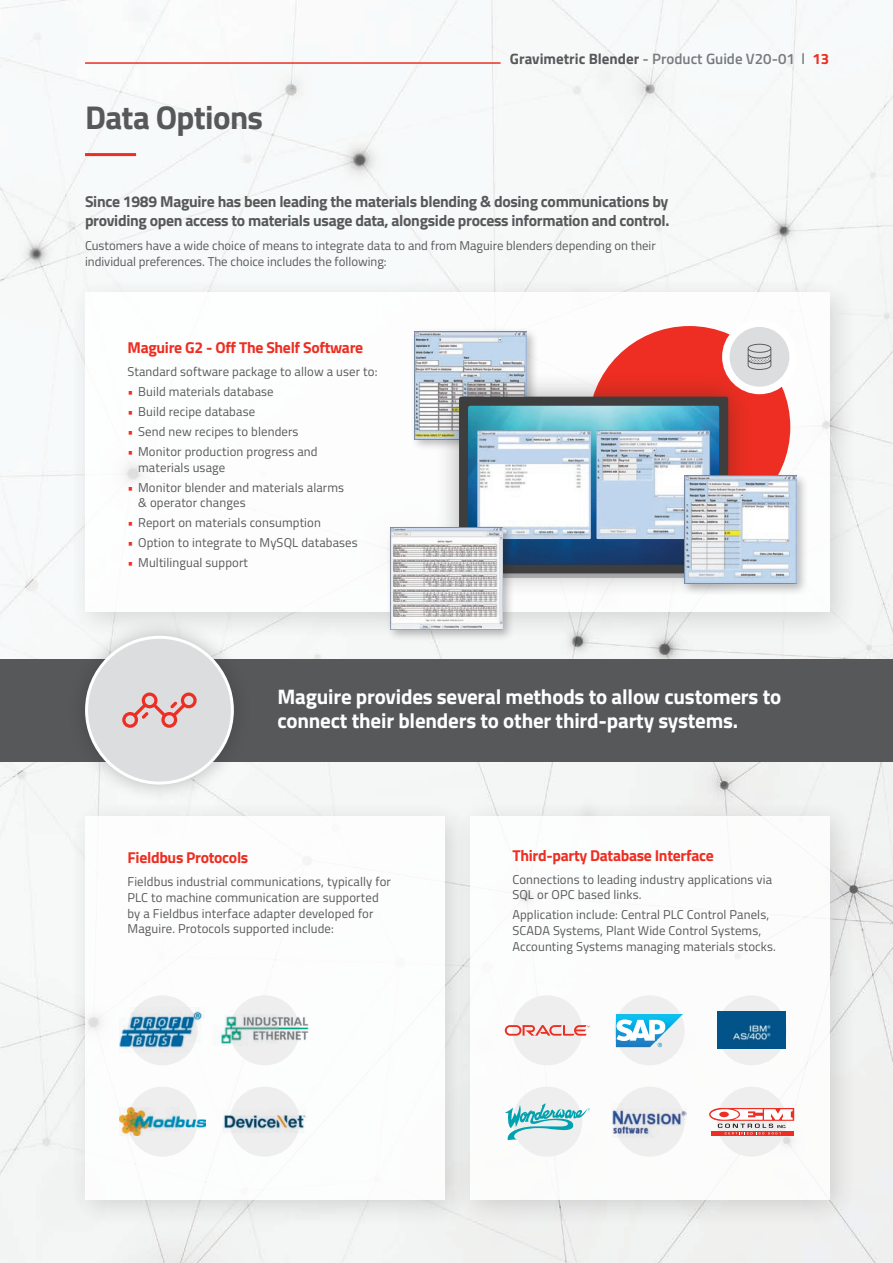
<style>
.page{position:relative;width:893px;height:1263px;background:#fff}
.page>*{position:absolute;margin:0;border:0;box-sizing:border-box;transform-origin:0 0}
.t1{font:700 33px "Titillium Web";letter-spacing:-.02em;color:#57585a}
.t2{font:700 21px/24px "Titillium Web";letter-spacing:-.01em;color:#fff}
.t3{font:700 15.75px/18.8px "Titillium Web";letter-spacing:-.02em;color:#57585a}
.t4{font:700 15.75px "Titillium Web";letter-spacing:-.02em;color:#ee2e22}
.t5{font:600 15px "Titillium Web";color:#787a7d}
.t6{font:12.75px/15.8px "Titillium Web";letter-spacing:.01em;color:#57585a}
.s1{font-weight:700;color:#57585a}
.s2{font-weight:400;color:#57585a}
.s3{font-weight:700;color:#ee2e22}
.s4{color:#ee2e22}
</style>
<div class="page">
<img style="left:0;top:0;width:893px;height:1263px">
<div style="left:67px;top:798px;width:407px;height:431px;background:#231f20;opacity:.2"></div>
<div style="left:85px;top:816px;width:359px;height:383px;background:#fff"></div>
<div style="left:452px;top:798px;width:407px;height:431px;background:#231f20;opacity:.2"></div>
<div style="left:470px;top:816px;width:359px;height:383px;background:#fff"></div>
<hr style="left:85px;top:153px;width:51px;height:3px;background:#ee2e22">
<div style="left:67px;top:275px;width:792px;height:367px;background:#231f20;opacity:.2"></div>
<div style="left:85px;top:293px;width:744px;height:319px;background:#fff"></div>
<div style="left:588px;top:326px;width:202px;height:202px;background:#ee2e22;border-radius:50%"></div>
<div style="left:726px;top:323px;width:67px;height:67px;background:#dcdddf;border-radius:50%"></div>
<div style="left:722px;top:319px;width:75px;height:75px;border:8px solid #fff;border-radius:50%"></div>
<div style="left:0;top:659px;width:893px;height:102px;background:#57585a"></div>
<div style="left:127px;top:995px;width:70px;height:70px;background:#eeeeef;border-radius:50%"></div>
<div style="left:512px;top:995px;width:70px;height:70px;background:#eeeeef;border-radius:50%"></div>
<div style="left:127px;top:1086px;width:70px;height:71px;background:#eeeeef;border-radius:50%"></div>
<div style="left:512px;top:1086px;width:70px;height:71px;background:#eeeeef;border-radius:50%"></div>
<div style="left:230px;top:995px;width:70px;height:70px;background:#eeeeef;border-radius:50%"></div>
<div style="left:614px;top:995px;width:71px;height:70px;background:#eeeeef;border-radius:50%"></div>
<div style="left:230px;top:1086px;width:70px;height:71px;background:#eeeeef;border-radius:50%"></div>
<div style="left:614px;top:1086px;width:71px;height:71px;background:#eeeeef;border-radius:50%"></div>
<div style="left:717px;top:995px;width:70px;height:70px;background:#eeeeef;border-radius:50%"></div>
<div style="left:717px;top:1086px;width:70px;height:71px;background:#eeeeef;border-radius:50%"></div>
<img style="left:612px;top:1104px;width:74px;height:34px">
<svg style="left:505px;top:1025px;width:85px;height:11px"></svg>
<img style="left:718px;top:1012px;width:68px;height:37px">
<svg style="left:616px;top:1014px;width:67px;height:33px"></svg>
<svg style="left:505px;top:1103px;width:85px;height:37px"></svg>
<svg style="left:711px;top:1134px;width:83px;height:1px"></svg>
<svg style="left:709px;top:1108px;width:85px;height:26px"></svg>
<img style="left:120px;top:1008px;width:85px;height:45px">
<img style="left:213px;top:1015px;width:96px;height:31px">
<img style="left:120px;top:1108px;width:85px;height:27px">
<img style="left:223px;top:1098px;width:83px;height:46px">
<div style="left:66px;top:617px;width:186px;height:186px;background:#231f20;opacity:.3"></div>
<div style="left:87px;top:637px;width:145px;height:146px;background:#dcdddf;border-radius:50%"></div>
<div style="left:85px;top:636px;width:149px;height:148px;border:3px solid #fff;border-radius:50%"></div>
<svg style="left:122px;top:692px;width:75px;height:36px"></svg>
<svg style="left:748px;top:344px;width:23px;height:26px"></svg>
<div style="left:410px;top:327px;width:129px;height:124px;background:#231f20;opacity:.3"></div>
<img style="left:414px;top:331px;width:112px;height:108px">
<div style="left:434px;top:372px;width:319px;height:226px;background:#231f20;opacity:.35"></div>
<div style="left:459px;top:397px;width:269px;height:176px;background:#3e3e3f;border-radius:2px"></div>
<img style="left:468px;top:406px;width:251px;height:158px">
<img style="left:596px;top:430px;width:114px;height:109px">
<img style="left:477px;top:430px;width:114px;height:109px">
<div style="left:681px;top:472px;width:128px;height:124px;background:#231f20;opacity:.3"></div>
<img style="left:685px;top:476px;width:112px;height:108px">
<div style="left:386px;top:524px;width:129px;height:118px;background:#231f20;opacity:.3"></div>
<img style="left:390px;top:528px;width:113px;height:101px">
<hr style="left:85px;top:62px;width:416px;height:2px;background:#ee2e22">
<h1 class="t1" style="left:85px;top:92px;width:180px">Data Options</h1>
<p class="t5" style="left:510px;top:47px;width:321px"><span class="s1">Gravimetric Blender</span> - Product Guide V20-01 <span class="s2">l</span> <span class="s3">13</span></p>
<p class="t3" style="left:85px;top:192px;width:586px">Since 1989 Maguire has been leading the materials blending &amp; dosing communications by providing open access to materials usage data, alongside process information and control.</p>
<p class="t6" style="left:85px;top:237px;width:572px">Customers have a wide choice of means to integrate data to and from Maguire blenders depending on their individual preferences. The choice includes the following:</p>
<p class="t4" style="left:128px;top:335px;width:237px">Maguire G2 - Off The Shelf Software</p>
<p class="t6" style="left:128px;top:363px;width:251px">Standard software package to allow a user to:</p>
<p class="t6" style="left:128px;top:383px;width:148px"><span class="s4">•</span> Build materials database</p>
<p class="t6" style="left:128px;top:403px;width:129px"><span class="s4">•</span> Build recipe database</p>
<p class="t6" style="left:128px;top:423px;width:173px"><span class="s4">•</span> Send new recipes to blenders</p>
<p class="t6" style="left:138px;top:443px;width:181px;text-indent:-11px"><span class="s4">•</span> Monitor production progress and materials usage</p>
<p class="t6" style="left:138px;top:479px;width:207px;text-indent:-11px"><span class="s4">•</span> Monitor blender and materials alarms &amp; operator changes</p>
<p class="t6" style="left:128px;top:514px;width:195px"><span class="s4">•</span> Report on materials consumption</p>
<p class="t6" style="left:128px;top:534px;width:232px"><span class="s4">•</span> Option to integrate to MySQL databases</p>
<p class="t6" style="left:128px;top:554px;width:122px"><span class="s4">•</span> Multilingual support</p>
<h2 class="t2" style="left:277px;top:684px;width:505px">Maguire provides several methods to allow customers to connect their blenders to other third-party systems.</h2>
<p class="t4" style="left:128px;top:846px;width:122px">Fieldbus Protocols</p>
<p class="t6" style="left:128px;top:873px;width:265px">Fieldbus industrial communications, typically for PLC to machine communication are supported by a Fieldbus interface adapter developed for Maguire. Protocols supported include:</p>
<p class="t4" style="left:512px;top:843px;width:203px">Third-party Database Interface</p>
<p class="t6" style="left:512px;top:871px;width:261px">Connections to leading industry applications via<br>SQL or OPC based links.</p>
<p class="t6" style="left:512px;top:906px;width:265px">Application include: Central PLC Control Panels,<br>SCADA Systems, Plant Wide Control Systems,<br>Accounting Systems managing materials stocks.</p>
</div>
